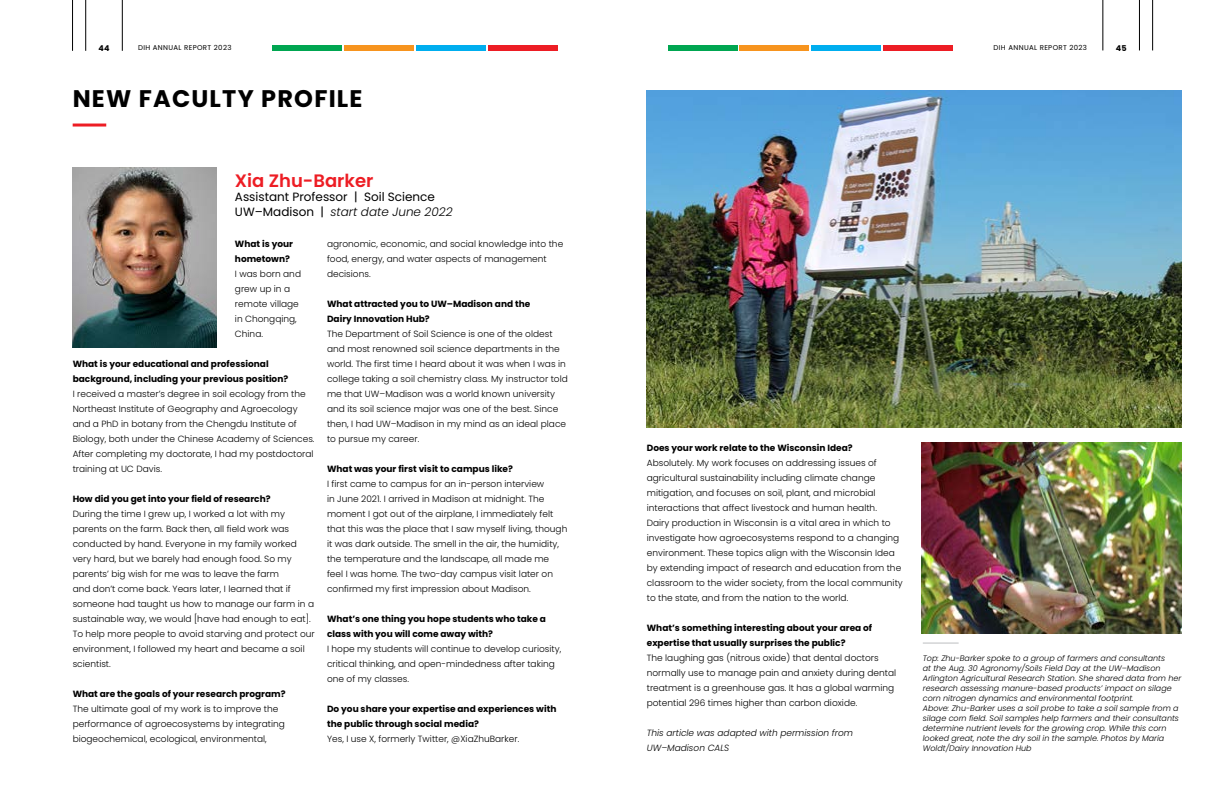
<style>
.page{position:relative;width:1224px;height:792px;background:#fff}
.page>*{position:absolute;margin:0;border:0;box-sizing:border-box;transform-origin:0 0}
.t1{font:700 24px "Poppins";letter-spacing:.05em;color:#000}
.t2{font:600 18px "Poppins";color:#ed1d24}
.t3{font:12px/14.4px "Poppins";color:#000}
.t4{font:300 9px/15px "Poppins";color:#000}
.t5{font:700 9px/15px "Poppins";color:#000}
.t6{font:italic 300 9px/15px "Poppins";color:#000}
.t7{font:italic 300 8px/10px "Poppins";color:#000}
.t8{font:700 8px "Poppins";color:#000}
.t9{font:7px "Poppins";letter-spacing:.05em;color:#000}
.s1{font-weight:300;font-style:italic}
</style>
<div class="page">
<hr style="left:72px;top:0;width:1px;height:51px;background:#000">
<hr style="left:86px;top:0;width:1px;height:51px;background:#000">
<hr style="left:122px;top:0;width:1px;height:51px;background:#000">
<hr style="left:1139px;top:0;width:1px;height:50px;background:#000">
<hr style="left:1152px;top:0;width:1px;height:50px;background:#000">
<hr style="left:1103px;top:0;width:1px;height:50px;background:#000">
<div style="left:668px;top:45px;width:70px;height:6px;background:#00a651"></div>
<div style="left:739px;top:45px;width:70px;height:6px;background:#f7941e"></div>
<div style="left:811px;top:45px;width:70px;height:6px;background:#00aeef"></div>
<div style="left:883px;top:45px;width:70px;height:6px;background:#ed1d24"></div>
<div style="left:272px;top:45px;width:70px;height:6px;background:#00a651"></div>
<div style="left:344px;top:45px;width:70px;height:6px;background:#f7941e"></div>
<div style="left:416px;top:45px;width:70px;height:6px;background:#00aeef"></div>
<div style="left:488px;top:45px;width:69px;height:6px;background:#ed1d24"></div>
<hr style="left:73px;top:124px;width:33px;height:3px;background:#ed1d24">
<img style="left:72px;top:168px;width:145px;height:180px">
<hr style="left:923px;top:643px;width:36px;height:1px;background:#bcbec0">
<img style="left:647px;top:91px;width:534px;height:337px">
<img style="left:921px;top:442px;width:260px;height:191px">
<p class="t8" style="left:98px;top:43px;width:13px">44</p>
<p class="t9" style="left:138px;top:43px;width:95px">DIH ANNUAL REPORT 2023</p>
<p class="t9" style="left:994px;top:43px;width:95px">DIH ANNUAL REPORT 2023</p>
<p class="t8" style="left:1116px;top:43px;width:13px">45</p>
<h1 class="t1" style="left:73px;top:85px;width:291px">NEW FACULTY PROFILE</h1>
<h2 class="t2" style="left:235px;top:170px;width:140px">Xia Zhu-Barker</h2>
<h3 class="t3" style="left:235px;top:190px;width:219px">Assistant Professor | Soil Science<br>UW–Madison | <span class="s1">start date June 2022</span></h3>
<p class="t5" style="left:235px;top:236px;width:60px">What is your hometown?</p>
<p class="t4" style="left:235px;top:266px;width:68px">I was born and grew up in a remote village in Chongqing,<br>China.</p>
<p class="t5" style="left:73px;top:356px;width:217px">What is your educational and professional background, including your previous position?</p>
<p class="t4" style="left:73px;top:386px;width:243px">I received a master’s degree in soil ecology from the Northeast Institute of Geography and Agroecology and a PhD in botany from the Chengdu Institute of Biology, both under the Chinese Academy of Sciences.<br>After completing my doctorate, I had my postdoctoral training at UC Davis.</p>
<p class="t5" style="left:73px;top:491px;width:199px">How did you get into your field of research?</p>
<p class="t4" style="left:73px;top:506px;width:244px">During the time I grew up, I worked a lot with my parents on the farm. Back then, all field work was conducted by hand. Everyone in my family worked very hard, but we barely had enough food. So my parents’ big wish for me was to leave the farm<br>and don’t come back. Years later, I learned that if someone had taught us how to manage our farm in a sustainable way, we would [have had enough to eat].<br>To help more people to avoid starving and protect our environment, I followed my heart and became a soil scientist.</p>
<p class="t5" style="left:73px;top:686px;width:214px">What are the goals of your research program?</p>
<p class="t4" style="left:73px;top:701px;width:214px">The ultimate goal of my work is to improve the performance of agroecosystems by integrating biogeochemical, ecological, environmental,</p>
<p class="t4" style="left:327px;top:236px;width:238px">agronomic, economic, and social knowledge into the food, energy, and water aspects of management decisions.</p>
<p class="t5" style="left:327px;top:296px;width:205px">What attracted you to UW–Madison and the<br>Dairy Innovation Hub?</p>
<p class="t4" style="left:327px;top:326px;width:242px">The Department of Soil Science is one of the oldest and most renowned soil science departments in the world. The first time I heard about it was when I was in college taking a soil chemistry class. My instructor told me that UW–Madison was a world known university and its soil science major was one of the best. Since then, I had UW–Madison in my mind as an ideal place to pursue my career.</p>
<p class="t5" style="left:327px;top:461px;width:187px">What was your first visit to campus like?</p>
<p class="t4" style="left:327px;top:476px;width:242px">I first came to campus for an in-person interview<br>in June 2021. I arrived in Madison at midnight. The moment I got out of the airplane, I immediately felt that this was the place that I saw myself living, though it was dark outside. The smell in the air, the humidity, the temperature and the landscape, all made me feel I was home. The two-day campus visit later on confirmed my first impression about Madison.</p>
<p class="t5" style="left:327px;top:611px;width:220px">What’s one thing you hope students who take a class with you will come away with?</p>
<p class="t4" style="left:327px;top:641px;width:236px">I hope my students will continue to develop curiosity, critical thinking, and open-mindedness after taking one of my classes.</p>
<p class="t5" style="left:327px;top:701px;width:231px">Do you share your expertise and experiences with the public through social media?</p>
<p class="t4" style="left:327px;top:731px;width:194px">Yes, I use X, formerly Twitter, @XiaZhuBarker.</p>
<p class="t5" style="left:647px;top:440px;width:207px">Does your work relate to the Wisconsin Idea?</p>
<p class="t4" style="left:647px;top:455px;width:257px">Absolutely. My work focuses on addressing issues of agricultural sustainability including climate change mitigation, and focuses on soil, plant, and microbial interactions that affect livestock and human health.<br>Dairy production in Wisconsin is a vital area in which to investigate how agroecosystems respond to a changing environment. These topics align with the Wisconsin Idea by extending impact of research and education from the classroom to the wider society, from the local community to the state, and from the nation to the world.</p>
<p class="t5" style="left:647px;top:620px;width:227px">What’s something interesting about your area of expertise that usually surprises the public?</p>
<p class="t4" style="left:647px;top:650px;width:251px">The laughing gas (nitrous oxide) that dental doctors normally use to manage pain and anxiety during dental treatment is a greenhouse gas. It has a global warming potential 296 times higher than carbon dioxide.</p>
<p class="t6" style="left:647px;top:725px;width:208px">This article was adapted with permission from<br>UW–Madison CALS</p>
<p class="t7" style="left:923px;top:653px;width:260px">Top: Zhu-Barker spoke to a group of farmers and consultants<br>at the Aug. 30 Agronomy/Soils Field Day at the UW–Madison Arlington Agricultural Research Station. She shared data from her research assessing manure-based products’ impact on silage corn nitrogen dynamics and environmental footprint.<br>Above: Zhu-Barker uses a soil probe to take a soil sample from a silage corn field. Soil samples help farmers and their consultants determine nutrient levels for the growing crop. While this corn looked great, note the dry soil in the sample. Photos by Maria Woldt/Dairy Innovation Hub</p>
</div>
